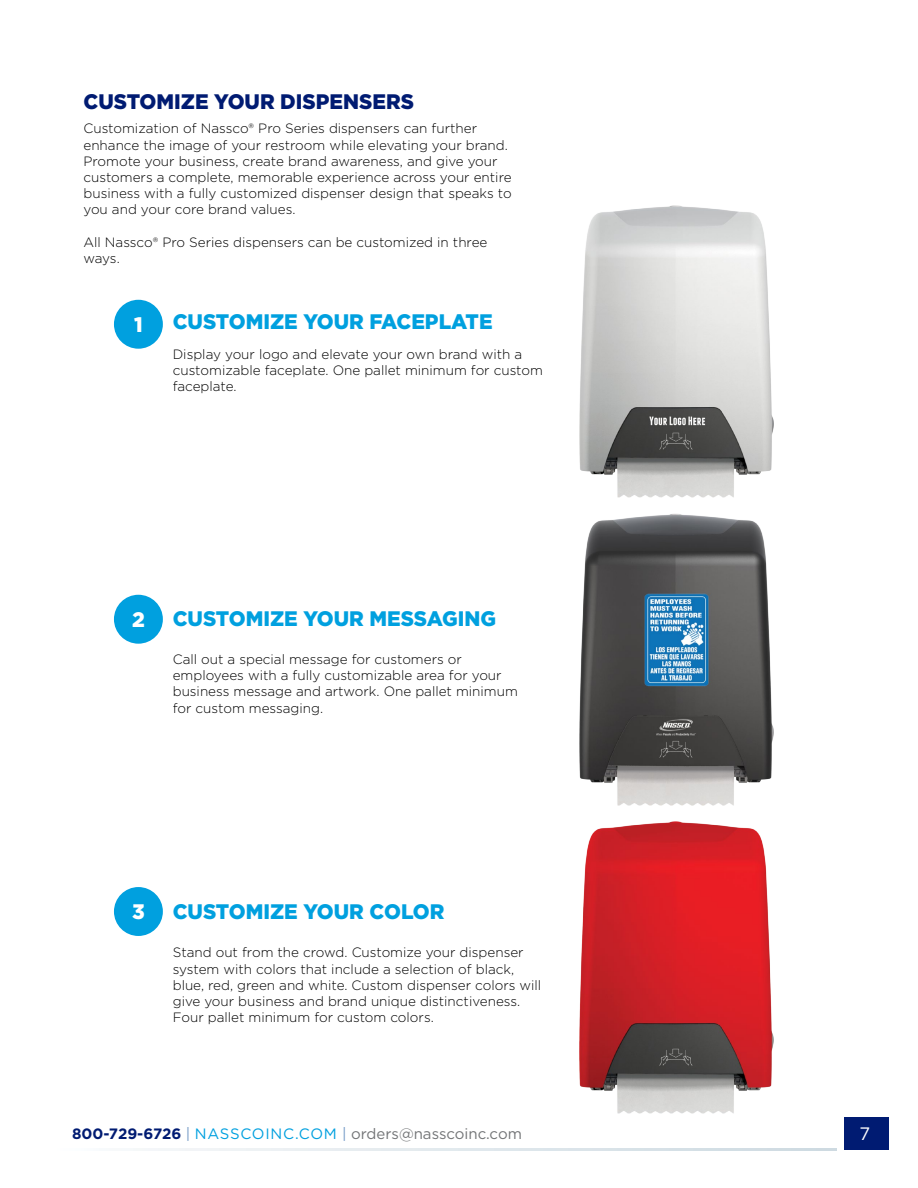
<style>
.page{position:relative;width:918px;height:1188px;background:#fff}
.page>*{position:absolute;margin:0;border:0;box-sizing:border-box;transform-origin:0 0}
.t1{font:900 21px "Gotham";color:#00a0df}
.t2{font:900 21px "Gotham";color:#001b72}
.t3{font:900 21px "Gotham";color:#fff}
.t4{font:18px "Gotham";color:#fff}
.t5{font:15px "Gotham";color:#737577}
.t6{font:300 13.5px/16.2px "Gotham";color:#000}
.s1{font-weight:700;color:#001b72}
.s2{color:#7399c6}
.s3{color:#00a0df}
</style>
<div class="page">
<div style="left:844px;top:1117px;width:44px;height:33px;background:#001b72"></div>
<img style="left:579px;top:513px;width:195px;height:293px">
<div style="left:114px;top:300px;width:49px;height:49px;background:#00a0df;border-radius:50%"></div>
<div style="left:114px;top:887px;width:49px;height:49px;background:#00a0df;border-radius:50%"></div>
<div style="left:114px;top:595px;width:49px;height:49px;background:#00a0df;border-radius:50%"></div>
<svg style="left:145px;top:1149px;width:691px;height:1px"></svg>
<img style="left:579px;top:206px;width:195px;height:292px">
<img style="left:579px;top:821px;width:195px;height:292px">
<p class="t2" style="left:83px;top:87px;width:332px">CUSTOMIZE YOUR DISPENSERS</p>
<p class="t6" style="left:83px;top:120px;width:430px">Customization of Nassco® Pro Series dispensers can further enhance the image of your restroom while elevating your brand.<br>Promote your business, create brand awareness, and give your customers a complete, memorable experience across your entire business with a fully customized dispenser design that speaks to you and your core brand values.</p>
<p class="t6" style="left:83px;top:234px;width:405px">All Nassco® Pro Series dispensers can be customized in three ways.</p>
<p class="t3" style="left:134px;top:310px;width:10px">1</p>
<p class="t1" style="left:173px;top:307px;width:321px">CUSTOMIZE YOUR FACEPLATE</p>
<p class="t6" style="left:173px;top:345px;width:372px">Display your logo and elevate your own brand with a customizable faceplate. One pallet minimum for custom faceplate.</p>
<p class="t3" style="left:132px;top:605px;width:14px">2</p>
<p class="t1" style="left:173px;top:604px;width:325px">CUSTOMIZE YOUR MESSAGING</p>
<p class="t6" style="left:173px;top:651px;width:347px">Call out a special message for customers or employees with a fully customizable area for your business message and artwork. One pallet minimum for custom messaging.</p>
<p class="t3" style="left:132px;top:898px;width:14px">3</p>
<p class="t1" style="left:173px;top:897px;width:273px">CUSTOMIZE YOUR COLOR</p>
<p class="t6" style="left:173px;top:944px;width:370px">Stand out from the crowd. Customize your dispenser system with colors that include a selection of black, blue, red, green and white. Custom dispenser colors will give your business and brand unique distinctiveness.<br>Four pallet minimum for custom colors.</p>
<p class="t5" style="left:72px;top:1124px;width:451px"><span class="s1">800-729-6726</span> <span class="s2">|</span> <span class="s3">NASSCOINC.COM</span> <span class="s2">|</span> orders@nasscoinc.com</p>
<p class="t4" style="left:860px;top:1123px;width:12px">7</p>
</div>
